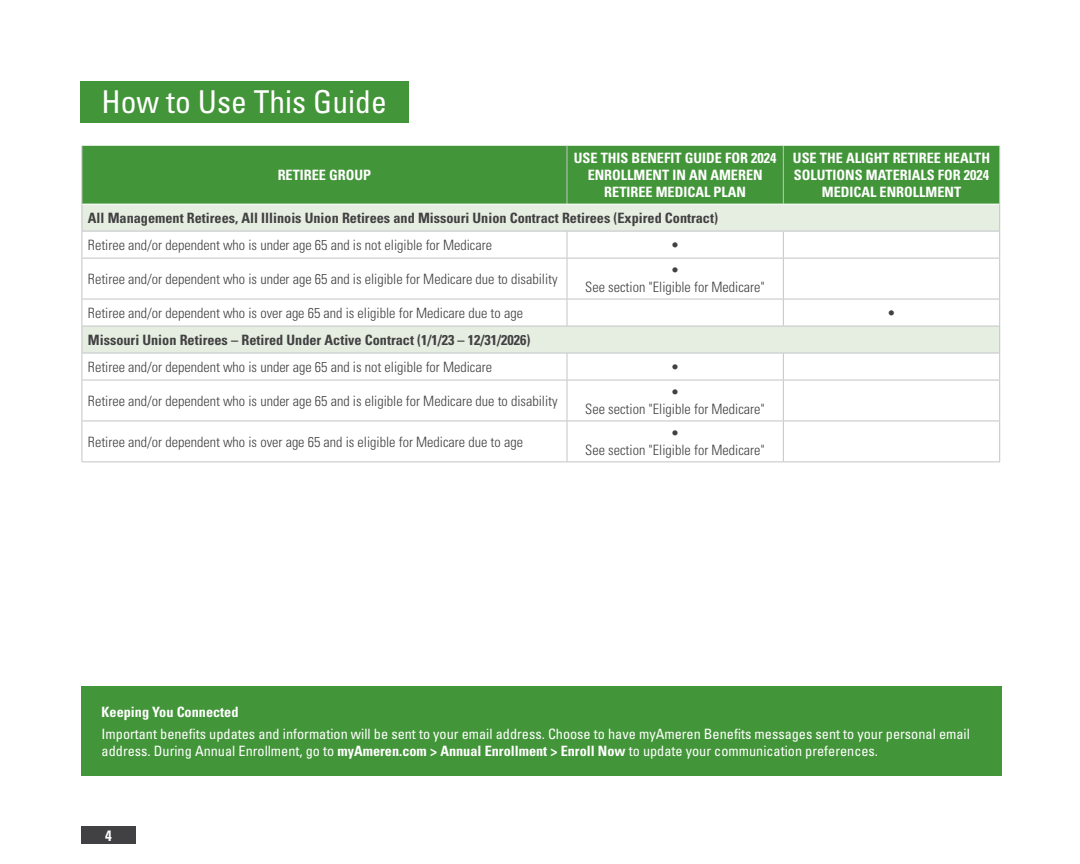
<style>
.page{position:relative;width:1080px;height:864px;background:#fff}
.page>*{position:absolute;margin:0;border:0;box-sizing:border-box;transform-origin:0 0}
.t1{font:condensed 31.5px "Univers LT Std";color:#fff}
.t2{font:700 condensed 15px "Univers LT Std";color:#fff}
.t3{font:300 condensed 14.25px/17.1px "Univers LT Std";color:#414042;text-align:center}
.t4{font:condensed 14.25px/17.1px "Univers LT Std";color:#fff}
.t5{font:700 condensed 14.25px/17.2px "Univers LT Std";color:#fff;text-align:center}
.t6{font:700 condensed 14.25px "Univers LT Std";color:#414042}
.s1{font-weight:700}
</style>
<div class="page">
<div style="left:81px;top:826px;width:54px;height:18px;background:#414042"></div>
<div style="left:80px;top:81px;width:328px;height:42px;background:#439539"></div>
<div style="left:83px;top:146px;width:916px;height:58px;background:#439539"></div>
<svg style="left:83px;top:205px;width:916px;height:148px"></svg>
<hr style="left:82px;top:146px;width:1px;height:58px;background:#c2c4c6">
<hr style="left:567px;top:146px;width:1px;height:58px;background:#c2c4c6">
<hr style="left:783px;top:146px;width:1px;height:58px;background:#c2c4c6">
<hr style="left:999px;top:146px;width:1px;height:58px;background:#c2c4c6">
<hr style="left:82px;top:231px;width:485px;height:1px;background:#c2c4c6">
<svg style="left:82px;top:205px;width:1px;height:53px"></svg>
<hr style="left:567px;top:231px;width:216px;height:1px;background:#c2c4c6">
<svg style="left:567px;top:231px;width:1px;height:27px"></svg>
<hr style="left:783px;top:231px;width:217px;height:1px;background:#c2c4c6">
<svg style="left:783px;top:231px;width:1px;height:27px"></svg>
<svg style="left:999px;top:204px;width:1px;height:54px"></svg>
<hr style="left:82px;top:258px;width:485px;height:1px;background:#c2c4c6">
<hr style="left:82px;top:258px;width:1px;height:41px;background:#c2c4c6">
<hr style="left:567px;top:258px;width:216px;height:1px;background:#c2c4c6">
<hr style="left:567px;top:258px;width:1px;height:41px;background:#c2c4c6">
<hr style="left:783px;top:258px;width:217px;height:1px;background:#c2c4c6">
<hr style="left:783px;top:258px;width:1px;height:41px;background:#c2c4c6">
<hr style="left:999px;top:258px;width:1px;height:41px;background:#c2c4c6">
<svg style="left:567px;top:300px;width:1px;height:26px"></svg>
<svg style="left:783px;top:300px;width:1px;height:26px"></svg>
<hr style="left:82px;top:353px;width:485px;height:1px;background:#c2c4c6">
<svg style="left:82px;top:300px;width:1px;height:80px"></svg>
<hr style="left:567px;top:353px;width:216px;height:1px;background:#c2c4c6">
<svg style="left:567px;top:353px;width:1px;height:27px"></svg>
<hr style="left:783px;top:353px;width:217px;height:1px;background:#c2c4c6">
<svg style="left:783px;top:353px;width:1px;height:27px"></svg>
<svg style="left:999px;top:300px;width:1px;height:80px"></svg>
<hr style="left:82px;top:380px;width:485px;height:1px;background:#c2c4c6">
<hr style="left:82px;top:380px;width:1px;height:41px;background:#c2c4c6">
<hr style="left:567px;top:380px;width:216px;height:1px;background:#c2c4c6">
<hr style="left:567px;top:380px;width:1px;height:41px;background:#c2c4c6">
<hr style="left:783px;top:380px;width:217px;height:1px;background:#c2c4c6">
<hr style="left:783px;top:380px;width:1px;height:41px;background:#c2c4c6">
<hr style="left:999px;top:380px;width:1px;height:41px;background:#c2c4c6">
<hr style="left:567px;top:421px;width:1px;height:40px;background:#c2c4c6">
<hr style="left:783px;top:421px;width:1px;height:40px;background:#c2c4c6">
<hr style="left:82px;top:299px;width:485px;height:1px;background:#c2c4c6">
<hr style="left:567px;top:299px;width:216px;height:1px;background:#c2c4c6">
<hr style="left:783px;top:299px;width:217px;height:1px;background:#c2c4c6">
<hr style="left:82px;top:326px;width:485px;height:1px;background:#c2c4c6">
<hr style="left:567px;top:326px;width:216px;height:1px;background:#c2c4c6">
<hr style="left:783px;top:326px;width:217px;height:1px;background:#c2c4c6">
<hr style="left:82px;top:421px;width:485px;height:1px;background:#c2c4c6">
<hr style="left:82px;top:421px;width:1px;height:40px;background:#c2c4c6">
<hr style="left:567px;top:421px;width:216px;height:1px;background:#c2c4c6">
<hr style="left:783px;top:421px;width:217px;height:1px;background:#c2c4c6">
<hr style="left:999px;top:421px;width:1px;height:40px;background:#c2c4c6">
<hr style="left:82px;top:461px;width:485px;height:1px;background:#c2c4c6">
<hr style="left:567px;top:461px;width:216px;height:1px;background:#c2c4c6">
<hr style="left:783px;top:461px;width:217px;height:1px;background:#c2c4c6">
<div style="left:81px;top:686px;width:921px;height:90px;background:#439539"></div>
<h1 class="t1" style="left:102px;top:82px;width:287px">How to Use This Guide</h1>
<p class="t5" style="left:574px;top:149px;width:204px">USE THIS BENEFIT GUIDE FOR 2024<br>ENROLLMENT IN AN AMEREN<br>RETIREE MEDICAL PLAN</p>
<p class="t5" style="left:793px;top:149px;width:199px">USE THE ALIGHT RETIREE HEALTH<br>SOLUTIONS MATERIALS FOR 2024<br>MEDICAL ENROLLMENT</p>
<p class="t6" style="left:88px;top:209px;width:632px">All Management Retirees, All Illinois Union Retirees and Missouri Union Contract Retirees (Expired Contract)</p>
<p class="t3" style="left:88px;top:236px;width:406px">Retiree and/or dependent who is under age 65 and is not eligible for Medicare</p>
<p class="t3" style="left:671px;top:236px;width:10px">•</p>
<p class="t3" style="left:88px;top:270px;width:471px">Retiree and/or dependent who is under age 65 and is eligible for Medicare due to disability</p>
<p class="t3" style="left:585px;top:262px;width:181px">•<br>See section "Eligible for Medicare"</p>
<p class="t3" style="left:88px;top:304px;width:437px">Retiree and/or dependent who is over age 65 and is eligible for Medicare due to age</p>
<p class="t3" style="left:887px;top:304px;width:10px">•</p>
<p class="t6" style="left:88px;top:331px;width:444px">Missouri Union Retirees – Retired Under Active Contract (1/1/23 – 12/31/2026)</p>
<p class="t3" style="left:88px;top:358px;width:406px">Retiree and/or dependent who is under age 65 and is not eligible for Medicare</p>
<p class="t3" style="left:671px;top:358px;width:10px">•</p>
<p class="t3" style="left:88px;top:392px;width:471px">Retiree and/or dependent who is under age 65 and is eligible for Medicare due to disability</p>
<p class="t3" style="left:585px;top:384px;width:181px">•<br>See section "Eligible for Medicare"</p>
<p class="t3" style="left:88px;top:433px;width:437px">Retiree and/or dependent who is over age 65 and is eligible for Medicare due to age</p>
<p class="t3" style="left:585px;top:424px;width:181px">•<br>See section "Eligible for Medicare"</p>
<p class="t5" style="left:278px;top:166px;width:95px">RETIREE GROUP</p>
<p class="t5" style="left:102px;top:703px;width:138px">Keeping You Connected</p>
<p class="t4" style="left:102px;top:725px;width:870px">Important benefits updates and information will be sent to your email address. Choose to have myAmeren Benefits messages sent to your personal email address. During Annual Enrollment, go to <span class="s1">myAmeren.com &gt; Annual Enrollment &gt; Enroll Now</span> to update your communication preferences.</p>
<p class="t2" style="left:105px;top:826px;width:8px">4</p>
</div>
